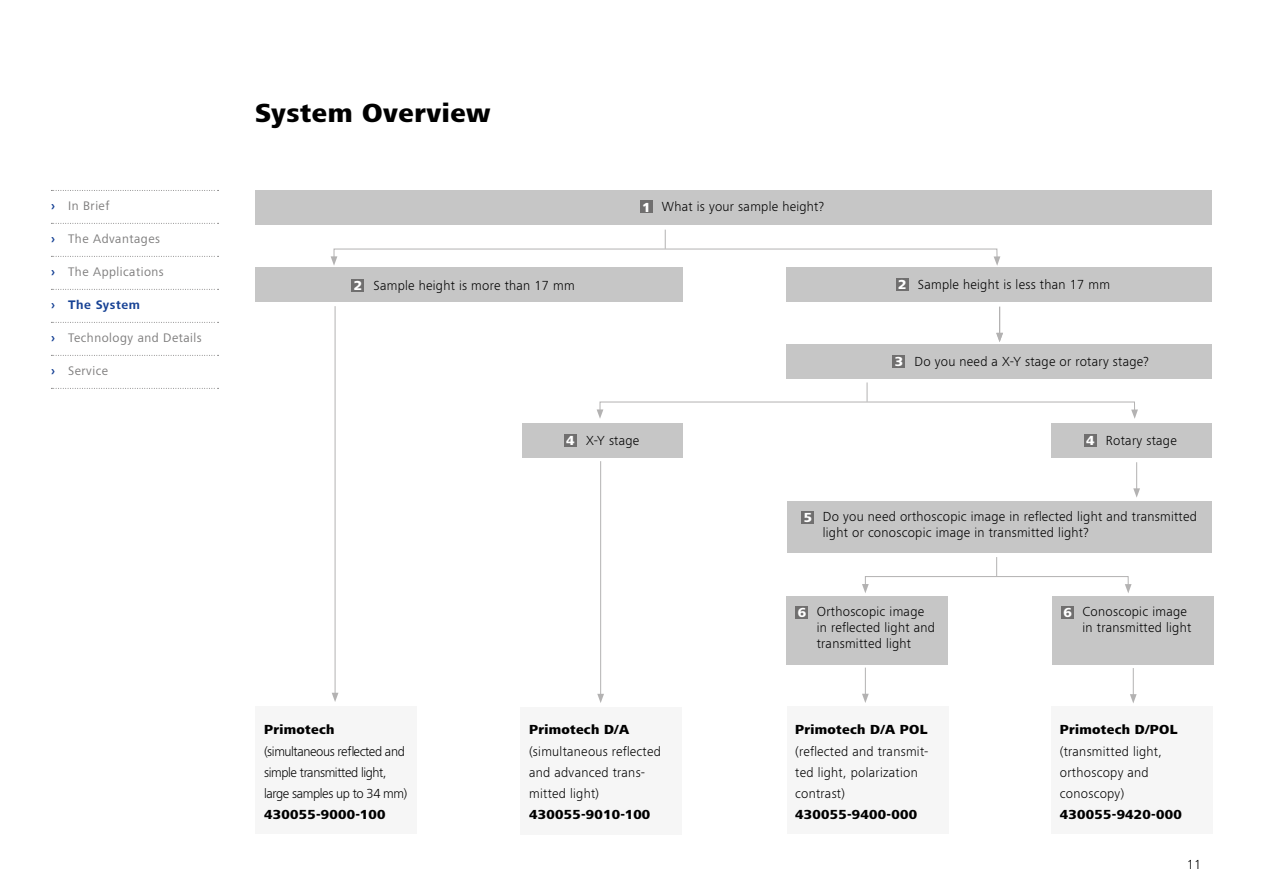
<style>
.page{position:relative;width:1263px;height:893px;background:#fff}
.page>*{position:absolute;margin:0;border:0;box-sizing:border-box;transform-origin:0 0}
.t1{font:800 27px "ZEISS Frutiger Next W1 G";letter-spacing:.02em;color:#000}
.t2{font:300 13.5px/21.3px "ZEISS Frutiger Next W1 G";letter-spacing:.02em;color:#000}
.t3{font:800 13.5px "ZEISS Frutiger Next W1 G";letter-spacing:.02em;color:#000}
.t4{font:300 13.5px/21.3px "ZEISS Frutiger Next W1 G";letter-spacing:-.03em;color:#000}
.t5{font:800 13.5px "ZEISS Frutiger Next W1 G";color:#fff}
.t6{font:12.75px "ZEISS Frutiger Next W1 G";letter-spacing:.04em;color:#7c7b7b}
.t7{font:700 12.75px "ZEISS Frutiger Next W1 G";letter-spacing:.04em;color:#164194}
.s1{font-weight:700;color:#164194}
.s2{font-weight:800;color:#fff}
</style>
<div class="page">
<svg style="left:665px;top:230px;width:1px;height:19px"></svg>
<div style="left:334px;top:249px;width:663px;height:10px;border:1px solid #b3b2b2"></div>
<svg style="left:994px;top:256px;width:6px;height:10px"></svg>
<svg style="left:331px;top:256px;width:6px;height:9px"></svg>
<svg style="left:867px;top:382px;width:1px;height:20px"></svg>
<div style="left:600px;top:402px;width:535px;height:10px;border:1px solid #b3b2b2"></div>
<svg style="left:1131px;top:409px;width:7px;height:10px"></svg>
<svg style="left:597px;top:409px;width:6px;height:9px"></svg>
<svg style="left:996px;top:557px;width:1px;height:19px"></svg>
<div style="left:865px;top:576px;width:263px;height:11px;border:1px solid #b3b2b2"></div>
<svg style="left:1125px;top:584px;width:6px;height:9px"></svg>
<svg style="left:862px;top:584px;width:7px;height:9px"></svg>
<svg style="left:996px;top:307px;width:7px;height:35px"></svg>
<svg style="left:1133px;top:462px;width:7px;height:36px"></svg>
<svg style="left:1130px;top:668px;width:7px;height:35px"></svg>
<svg style="left:862px;top:668px;width:7px;height:35px"></svg>
<hr style="left:335px;top:306px;width:1px;height:389px;background:#b3b2b2">
<svg style="left:332px;top:693px;width:6px;height:9px"></svg>
<hr style="left:600px;top:461px;width:1px;height:235px;background:#b3b2b2">
<svg style="left:597px;top:694px;width:7px;height:9px"></svg>
<div style="left:255px;top:190px;width:957px;height:34px;background:#c6c6c6"></div>
<div style="left:640px;top:200px;width:13px;height:13px;background:#706f6f"></div>
<div style="left:255px;top:268px;width:427px;height:34px;background:#c6c6c6"></div>
<div style="left:787px;top:268px;width:425px;height:34px;background:#c6c6c6"></div>
<div style="left:787px;top:344px;width:425px;height:34px;background:#c6c6c6"></div>
<div style="left:1051px;top:423px;width:161px;height:34px;background:#c6c6c6"></div>
<div style="left:787px;top:502px;width:424px;height:51px;background:#c6c6c6"></div>
<div style="left:786px;top:596px;width:162px;height:68px;background:#c6c6c6"></div>
<div style="left:1052px;top:596px;width:161px;height:68px;background:#c6c6c6"></div>
<div style="left:352px;top:279px;width:12px;height:13px;background:#706f6f"></div>
<div style="left:896px;top:278px;width:13px;height:13px;background:#706f6f"></div>
<div style="left:892px;top:355px;width:13px;height:13px;background:#706f6f"></div>
<div style="left:1084px;top:434px;width:13px;height:13px;background:#706f6f"></div>
<div style="left:801px;top:511px;width:13px;height:13px;background:#706f6f"></div>
<div style="left:795px;top:606px;width:13px;height:13px;background:#706f6f"></div>
<div style="left:1061px;top:606px;width:13px;height:13px;background:#706f6f"></div>
<div style="left:256px;top:706px;width:161px;height:127px;background:#f6f6f6"></div>
<div style="left:1051px;top:706px;width:162px;height:127px;background:#f6f6f6"></div>
<div style="left:521px;top:707px;width:161px;height:127px;background:#f6f6f6"></div>
<div style="left:787px;top:706px;width:161px;height:127px;background:#f6f6f6"></div>
<div style="left:522px;top:423px;width:160px;height:34px;background:#c6c6c6"></div>
<div style="left:564px;top:434px;width:13px;height:13px;background:#706f6f"></div>
<svg style="left:51px;top:190px;width:168px;height:1px"></svg>
<svg style="left:51px;top:223px;width:168px;height:1px"></svg>
<svg style="left:51px;top:256px;width:168px;height:1px"></svg>
<svg style="left:51px;top:289px;width:168px;height:1px"></svg>
<svg style="left:51px;top:322px;width:168px;height:1px"></svg>
<svg style="left:51px;top:355px;width:168px;height:1px"></svg>
<svg style="left:51px;top:388px;width:168px;height:1px"></svg>
<p class="t6" style="left:51px;top:197px;width:60px"><span class="s1">›</span> In Brief</p>
<p class="t6" style="left:51px;top:230px;width:111px"><span class="s1">›</span> The Advantages</p>
<p class="t6" style="left:51px;top:263px;width:114px"><span class="s1">›</span> The Applications</p>
<p class="t7" style="left:51px;top:296px;width:90px">› The System</p>
<p class="t6" style="left:51px;top:329px;width:152px"><span class="s1">›</span> Technology and Details</p>
<p class="t6" style="left:51px;top:362px;width:59px"><span class="s1">›</span> Service</p>
<h1 class="t1" style="left:255px;top:93px;width:237px">System Overview</h1>
<p class="t2" style="left:642px;top:195px;width:183px"><span class="s2">1</span> What is your sample height?</p>
<p class="t2" style="left:373px;top:274px;width:203px">Sample height is more than 17 mm</p>
<p class="t2" style="left:918px;top:273px;width:194px">Sample height is less than 17 mm</p>
<p class="t5" style="left:354px;top:276px;width:10px">2</p>
<p class="t5" style="left:898px;top:275px;width:10px">2</p>
<p class="t3" style="left:264px;top:720px;width:72px">Primotech</p>
<p class="t4" style="left:264px;top:740px;width:145px">(simultaneous reflected and simple transmitted light, large samples up to 34 mm)</p>
<p class="t3" style="left:264px;top:805px;width:123px">430055-9000-100</p>
<p class="t2" style="left:566px;top:429px;width:75px"><span class="s2">4</span> X-Y stage</p>
<p class="t3" style="left:529px;top:720px;width:101px">Primotech D/A</p>
<p class="t2" style="left:529px;top:740px;width:133px">(simultaneous reflected and advanced trans&shy;mitted light)</p>
<p class="t3" style="left:529px;top:805px;width:123px">430055-9010-100</p>
<p class="t5" style="left:895px;top:352px;width:10px">3</p>
<p class="t2" style="left:914px;top:350px;width:236px">Do you need a X-Y stage or rotary stage?</p>
<p class="t5" style="left:1086px;top:431px;width:10px">4</p>
<p class="t2" style="left:1106px;top:429px;width:72px">Rotary stage</p>
<p class="t5" style="left:804px;top:508px;width:10px">5</p>
<p class="t2" style="left:823px;top:508px;width:376px;line-height:16.2px">Do you need orthoscopic image in reflected light and transmitted light or conoscopic image in transmitted light?</p>
<p class="t2" style="left:817px;top:602px;width:120px;line-height:16.2px">Orthoscopic image in reflected light and transmitted light</p>
<p class="t2" style="left:1082px;top:602px;width:110px;line-height:16.2px">Conoscopic image in transmitted light</p>
<p class="t5" style="left:798px;top:603px;width:10px">6</p>
<p class="t5" style="left:1063px;top:603px;width:10px">6</p>
<p class="t3" style="left:795px;top:720px;width:134px">Primotech D/A POL</p>
<p class="t2" style="left:795px;top:740px;width:135px">(reflected and transmit&shy;ted light, polarization contrast)</p>
<p class="t3" style="left:795px;top:805px;width:123px">430055-9400-000</p>
<p class="t3" style="left:1060px;top:720px;width:119px">Primotech D/POL</p>
<p class="t2" style="left:1060px;top:740px;width:104px">(transmitted light, orthoscopy and conoscopy)</p>
<p class="t3" style="left:1060px;top:805px;width:123px">430055-9420-000</p>
<p class="t2" style="left:1187px;top:853px;width:16px">11</p>
</div>
